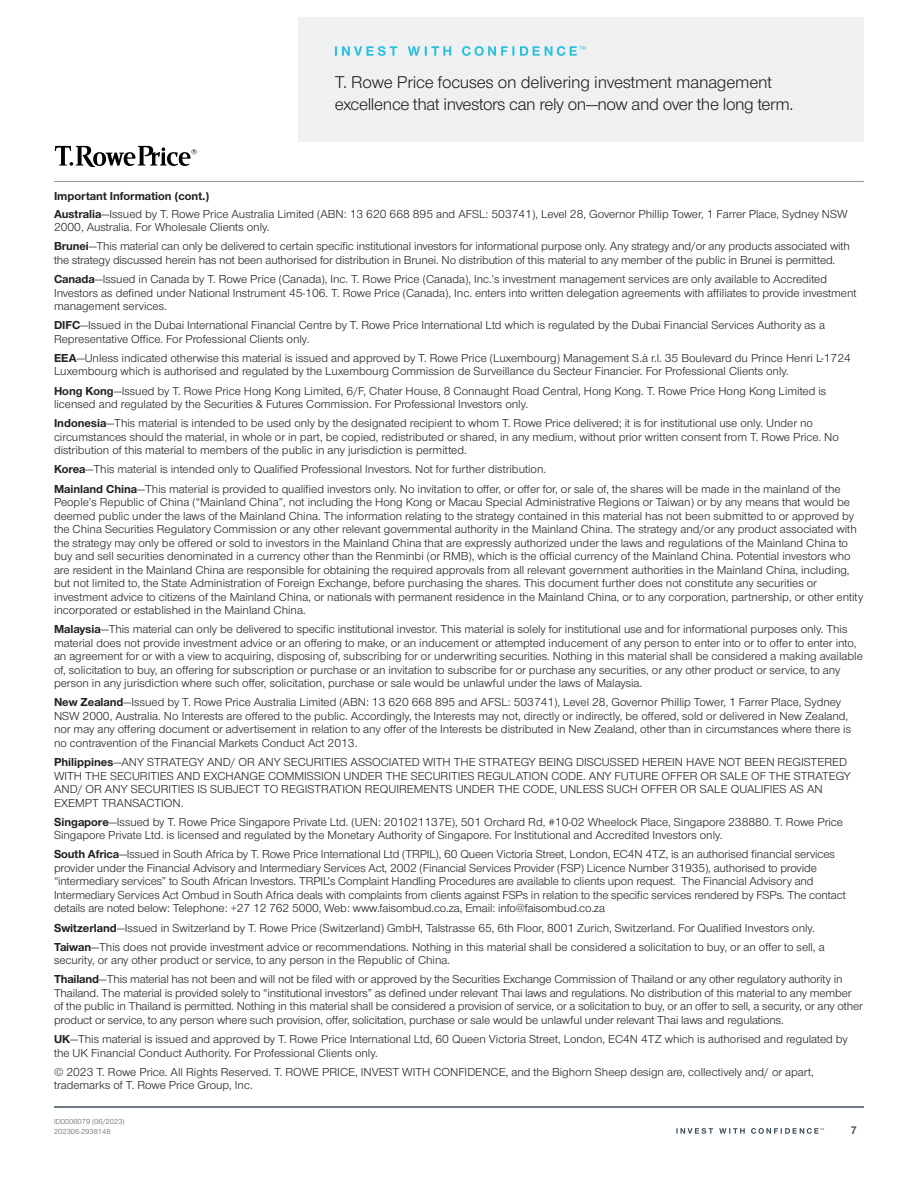
<style>
.page{position:relative;width:918px;height:1188px;background:#fff}
.page>*{position:absolute;margin:0;border:0;box-sizing:border-box;transform-origin:0 0}
.t1{font:17.7px/22.5px "Nimbus Sans Novus";letter-spacing:-.02em;color:#231f20}
.FOOTNOTE_SOURCE_AS_O{font:12px/13.5px "Nimbus Sans Novus";color:#231f20}
.Important_Informatio{font:700 12px "Nimbus Sans Novus";color:#231f20}
.t2{font:600 11.25px "Nimbus Sans Novus";color:#253746}
.ID__Black_Reg_5_7{font:7.5px "Nimbus Sans Novus";color:#5f5f62}
.s1{font-weight:700}
</style>
<div class="page">
<hr style="left:54px;top:181px;width:810px;height:1px;background:#8f969c">
<svg style="left:55px;top:146px;width:142px;height:21px"></svg>
<hr style="left:54px;top:1107px;width:810px;height:1px;background:#65717f">
<div style="left:299px;top:17px;width:565px;height:124px;background:#eef0f2"></div>
<svg style="left:335px;top:46px;width:251px;height:10px"></svg>
<svg style="left:676px;top:1128px;width:148px;height:6px"></svg>
<h1 class="t1" style="left:335px;top:70px;width:460px">T. Rowe Price focuses on delivering investment management excellence that investors can rely on—now and over the long term.</h1>
<p class="Important_Informatio" style="left:54px;top:188px;width:157px">Important Information (cont.)</p>
<p class="FOOTNOTE_SOURCE_AS_O" style="left:54px;top:207px;width:795px"><span class="s1">Australia</span>—Issued by T. Rowe Price Australia Limited (ABN: 13 620 668 895 and AFSL: 503741), Level 28, Governor Phillip Tower, 1 Farrer Place, Sydney NSW<br>2000, Australia. For Wholesale Clients only.</p>
<p class="FOOTNOTE_SOURCE_AS_O" style="left:54px;top:239px;width:797px"><span class="s1">Brunei</span>—This material can only be delivered to certain specific institutional investors for informational purpose only. Any strategy and/or any products associated with the strategy discussed herein has not been authorised for distribution in Brunei. No distribution of this material to any member of the public in Brunei is permitted.</p>
<p class="FOOTNOTE_SOURCE_AS_O" style="left:54px;top:272px;width:804px"><span class="s1">Canada</span>—Issued in Canada by T. Rowe Price (Canada), Inc. T. Rowe Price (Canada), Inc.’s investment management services are only available to Accredited<br>Investors as defined under National Instrument 45-106. T. Rowe Price (Canada), Inc. enters into written delegation agreements with affiliates to provide investment management services.</p>
<p class="FOOTNOTE_SOURCE_AS_O" style="left:54px;top:318px;width:773px"><span class="s1">DIFC</span>—Issued in the Dubai International Financial Centre by T. Rowe Price International Ltd which is regulated by the Dubai Financial Services Authority as a<br>Representative Office. For Professional Clients only.</p>
<p class="FOOTNOTE_SOURCE_AS_O" style="left:54px;top:351px;width:798px"><span class="s1">EEA</span>—Unless indicated otherwise this material is issued and approved by T. Rowe Price (Luxembourg) Management S.à r.l. 35 Boulevard du Prince Henri L-1724<br>Luxembourg which is authorised and regulated by the Luxembourg Commission de Surveillance du Secteur Financier. For Professional Clients only.</p>
<p class="FOOTNOTE_SOURCE_AS_O" style="left:54px;top:383px;width:774px"><span class="s1">Hong Kong</span>—Issued by T. Rowe Price Hong Kong Limited, 6/F, Chater House, 8 Connaught Road Central, Hong Kong. T. Rowe Price Hong Kong Limited is licensed and regulated by the Securities &amp; Futures Commission. For Professional Investors only.</p>
<p class="FOOTNOTE_SOURCE_AS_O" style="left:54px;top:416px;width:787px"><span class="s1">Indonesia</span>—This material is intended to be used only by the designated recipient to whom T. Rowe Price delivered; it is for institutional use only. Under no circumstances should the material, in whole or in part, be copied, redistributed or shared, in any medium, without prior written consent from T. Rowe Price. No distribution of this material to members of the public in any jurisdiction is permitted.</p>
<p class="FOOTNOTE_SOURCE_AS_O" style="left:54px;top:462px;width:494px"><span class="s1">Korea</span>—This material is intended only to Qualified Professional Investors. Not for further distribution.</p>
<p class="FOOTNOTE_SOURCE_AS_O" style="left:54px;top:481px;width:811px"><span class="s1">Mainland China</span>—This material is provided to qualified investors only. No invitation to offer, or offer for, or sale of, the shares will be made in the mainland of the People’s Republic of China (“Mainland China”, not including the Hong Kong or Macau Special Administrative Regions or Taiwan) or by any means that would be deemed public under the laws of the Mainland China. The information relating to the strategy contained in this material has not been submitted to or approved by the China Securities Regulatory Commission or any other relevant governmental authority in the Mainland China. The strategy and/or any product associated with the strategy may only be offered or sold to investors in the Mainland China that are expressly authorized under the laws and regulations of the Mainland China to buy and sell securities denominated in a currency other than the Renminbi (or RMB), which is the official currency of the Mainland China. Potential investors who are resident in the Mainland China are responsible for obtaining the required approvals from all relevant government authorities in the Mainland China, including, but not limited to, the State Administration of Foreign Exchange, before purchasing the shares. This document further does not constitute any securities or investment advice to citizens of the Mainland China, or nationals with permanent residence in the Mainland China, or to any corporation, partnership, or other entity incorporated or established in the Mainland China.</p>
<p class="FOOTNOTE_SOURCE_AS_O" style="left:54px;top:622px;width:810px"><span class="s1">Malaysia</span>—This material can only be delivered to specific institutional investor. This material is solely for institutional use and for informational purposes only. This material does not provide investment advice or an offering to make, or an inducement or attempted inducement of any person to enter into or to offer to enter into, an agreement for or with a view to acquiring, disposing of, subscribing for or underwriting securities. Nothing in this material shall be considered a making available of, solicitation to buy, an offering for subscription or purchase or an invitation to subscribe for or purchase any securities, or any other product or service, to any person in any jurisdiction where such offer, solicitation, purchase or sale would be unlawful under the laws of Malaysia.</p>
<p class="FOOTNOTE_SOURCE_AS_O" style="left:54px;top:695px;width:799px"><span class="s1">New Zealand</span>—Issued by T. Rowe Price Australia Limited (ABN: 13 620 668 895 and AFSL: 503741), Level 28, Governor Phillip Tower, 1 Farrer Place, Sydney NSW 2000, Australia. No Interests are offered to the public. Accordingly, the Interests may not, directly or indirectly, be offered, sold or delivered in New Zealand, nor may any offering document or advertisement in relation to any offer of the Interests be distributed in New Zealand, other than in circumstances where there is no contravention of the Financial Markets Conduct Act 2013.</p>
<p class="FOOTNOTE_SOURCE_AS_O" style="left:54px;top:755px;width:798px"><span class="s1">Philippines</span>—ANY STRATEGY AND/ OR ANY SECURITIES ASSOCIATED WITH THE STRATEGY BEING DISCUSSED HEREIN HAVE NOT BEEN REGISTERED WITH THE SECURITIES AND EXCHANGE COMMISSION UNDER THE SECURITIES REGULATION CODE. ANY FUTURE OFFER OR SALE OF THE STRATEGY AND/ OR ANY SECURITIES IS SUBJECT TO REGISTRATION REQUIREMENTS UNDER THE CODE, UNLESS SUCH OFFER OR SALE QUALIFIES AS AN EXEMPT TRANSACTION.</p>
<p class="FOOTNOTE_SOURCE_AS_O" style="left:54px;top:815px;width:791px"><span class="s1">Singapore</span>—Issued by T. Rowe Price Singapore Private Ltd. (UEN: 201021137E), 501 Orchard Rd, #10-02 Wheelock Place, Singapore 238880. T. Rowe Price<br>Singapore Private Ltd. is licensed and regulated by the Monetary Authority of Singapore. For Institutional and Accredited Investors only.</p>
<p class="FOOTNOTE_SOURCE_AS_O" style="left:54px;top:847px;width:793px"><span class="s1">South Africa</span>—Issued in South Africa by T. Rowe Price International Ltd (TRPIL), 60 Queen Victoria Street, London, EC4N 4TZ, is an authorised financial services provider under the Financial Advisory and Intermediary Services Act, 2002 (Financial Services Provider (FSP) Licence Number 31935), authorised to provide “intermediary services” to South African Investors. TRPIL’s Complaint Handling Procedures are available to clients upon request. The Financial Advisory and Intermediary Services Act Ombud in South Africa deals with complaints from clients against FSPs in relation to the specific services rendered by FSPs. The contact details are noted below: Telephone: +27 12 762 5000, Web: www.faisombud.co.za, Email: info@faisombud.co.za</p>
<p class="FOOTNOTE_SOURCE_AS_O" style="left:54px;top:920px;width:762px"><span class="s1">Switzerland</span>—Issued in Switzerland by T. Rowe Price (Switzerland) GmbH, Talstrasse 65, 6th Floor, 8001 Zurich, Switzerland. For Qualified Investors only.</p>
<p class="FOOTNOTE_SOURCE_AS_O" style="left:54px;top:940px;width:772px"><span class="s1">Taiwan</span>—This does not provide investment advice or recommendations. Nothing in this material shall be considered a solicitation to buy, or an offer to sell, a security, or any other product or service, to any person in the Republic of China.</p>
<p class="FOOTNOTE_SOURCE_AS_O" style="left:54px;top:972px;width:810px"><span class="s1">Thailand</span>—This material has not been and will not be filed with or approved by the Securities Exchange Commission of Thailand or any other regulatory authority in Thailand. The material is provided solely to “institutional investors” as defined under relevant Thai laws and regulations. No distribution of this material to any member of the public in Thailand is permitted. Nothing in this material shall be considered a provision of service, or a solicitation to buy, or an offer to sell, a security, or any other product or service, to any person where such provision, offer, solicitation, purchase or sale would be unlawful under relevant Thai laws and regulations.</p>
<p class="FOOTNOTE_SOURCE_AS_O" style="left:54px;top:1032px;width:795px"><span class="s1">UK</span>—This material is issued and approved by T. Rowe Price International Ltd, 60 Queen Victoria Street, London, EC4N 4TZ which is authorised and regulated by the UK Financial Conduct Authority. For Professional Clients only.</p>
<p class="FOOTNOTE_SOURCE_AS_O" style="left:54px;top:1065px;width:761px">© 2023 T. Rowe Price. All Rights Reserved. T. ROWE PRICE, INVEST WITH CONFIDENCE, and the Bighorn Sheep design are, collectively and/ or apart, trademarks of T. Rowe Price Group, Inc.</p>
<p class="ID__Black_Reg_5_7" style="left:54px;top:1116px;width:72px">ID0006079 (06/2023)</p>
<p class="ID__Black_Reg_5_7" style="left:54px;top:1127px;width:58px">202306-2938148</p>
<p class="t2" style="left:851px;top:1123px;width:7px">7</p>
</div>
